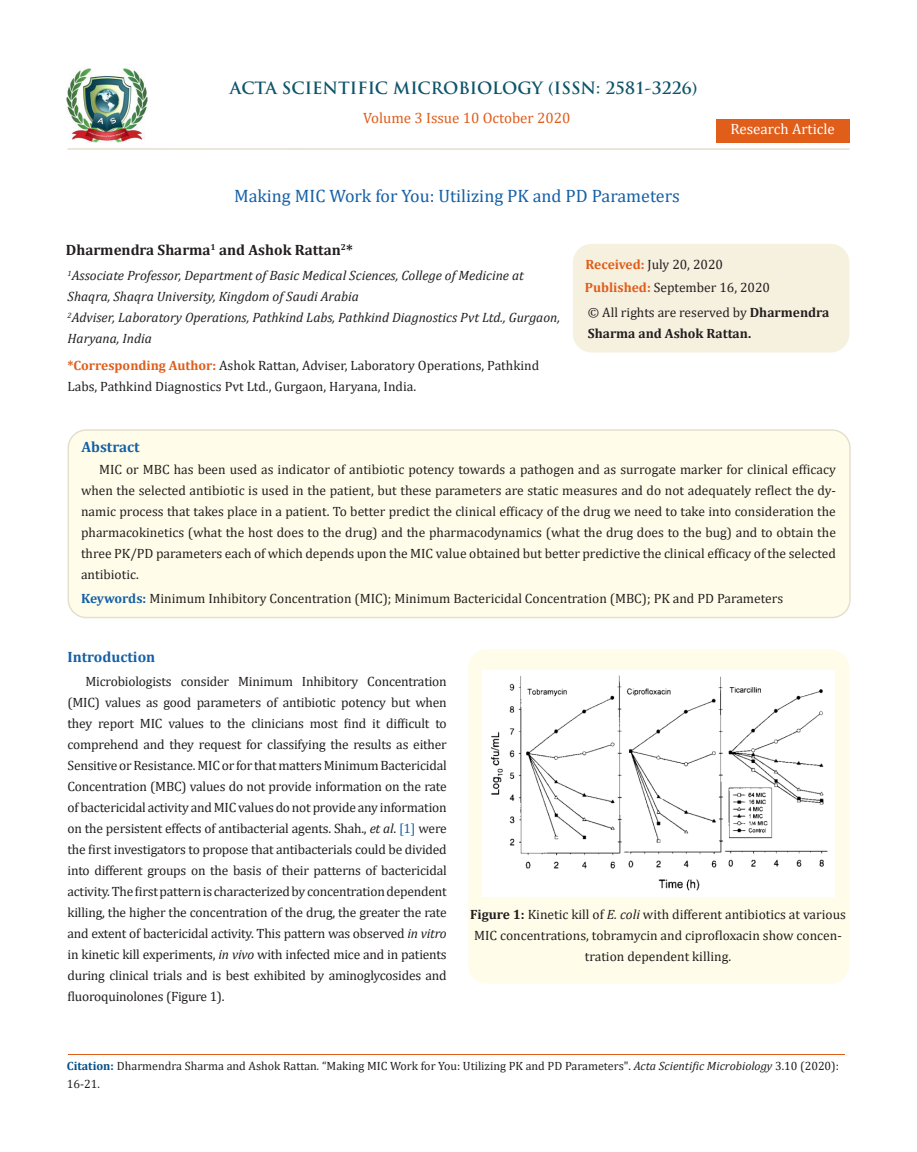
<style>
.page{position:relative;width:917px;height:1152px;background:#fff}
.page>*{position:absolute;margin:0;border:0;box-sizing:border-box;transform-origin:0 0}
.t1{font:18px "Cambria";color:#1560a6}
.t2{font:700 16.5px "Trajan Pro";color:#0e546a}
.t3{font:700 15px "Cambria";color:#231f20}
.t4{font:15px "Cambria";color:#e05d1a}
.t5{font:700 15px "Cambria";color:#1560a6}
.t6{font:15px "Cambria";color:#fff}
.Body_Text{font:13.5px/21px "Cambria";color:#231f20;text-align:justify}
.t7{font:italic 13.5px/21px "Cambria";color:#231f20}
.t8{font:700 13.5px/21px "Cambria";color:#231f20}
.t9{font:12px/18px "Cambria";color:#231f20}
.s1{font-weight:700;color:#e05d1a}
.s2{font-weight:400}
.s3{font-weight:700;color:#1560a6}
.s4{font-style:italic}
.s5{color:#1560a6}
.s6{font-weight:700}
.s7{font-weight:700;color:#035089}
</style>
<div class="page">
<img style="left:67px;top:68px;width:80px;height:74px">
<div style="left:716px;top:119px;width:133px;height:23px;background:#e05d1a"></div>
<div style="left:573px;top:245px;width:275px;height:107px;background:#f6f0df;border-radius:18px"></div>
<div style="left:573px;top:244px;width:276px;height:109px;border:2px solid #f6f0df;border-radius:18px"></div>
<div style="left:68px;top:430px;width:782px;height:188px;background:#fffde9;border-radius:18px"></div>
<div style="left:68px;top:429px;width:782px;height:189px;border:2px solid #e5dfce;border-radius:18px"></div>
<div style="left:468px;top:650px;width:381px;height:334px;background:#fffde9;border-radius:18px"></div>
<img style="left:483px;top:670px;width:351px;height:227px">
<hr style="left:68px;top:1054px;width:776px;height:1px;background:#e05d1a">
<hr style="left:67px;top:148px;width:782px;height:2px;background:#e5dfce">
<p class="t2" style="left:230px;top:77px;width:469px">ACTA SCIENTIFIC MICROBIOLOGY (ISSN: 2581-3226)</p>
<p class="t4" style="left:363px;top:109px;width:209px">Volume 3 Issue 10 October 2020</p>
<p class="t6" style="left:730px;top:120px;width:106px">Research Article</p>
<p class="t1" style="left:234px;top:185px;width:447px">Making MIC Work for You: Utilizing PK and PD Parameters</p>
<p class="t3" style="left:66px;top:239px;width:288px">Dharmendra Sharma<sup>1</sup> and Ashok Rattan<sup>2</sup>*</p>
<p class="t7" style="left:68px;top:265px;width:458px"><sup>1</sup>Associate Professor, Department of Basic Medical Sciences, College of Medicine at<br>Shaqra, Shaqra University, Kingdom of Saudi Arabia</p>
<p class="t7" style="left:68px;top:307px;width:494px"><sup>2</sup>Adviser, Laboratory Operations, Pathkind Labs, Pathkind Diagnostics Pvt Ltd., Gurgaon,<br>Haryana, India</p>
<p class="Body_Text" style="left:67px;top:355px;width:473px"><span class="s1">*Corresponding Author:</span> Ashok Rattan, Adviser, Laboratory Operations, Pathkind<br>Labs, Pathkind Diagnostics Pvt Ltd., Gurgaon, Haryana, India.</p>
<p class="Body_Text" style="left:585px;top:254px;width:139px"><span class="s1">Received:</span> July 20, 2020</p>
<p class="Body_Text" style="left:584px;top:277px;width:187px"><span class="s1">Published:</span> September 16, 2020</p>
<p class="t8" style="left:587px;top:302px;width:243px"><span class="s2">© All rights are reserved by</span> Dharmendra<br>Sharma and Ashok Rattan.</p>
<p class="t5" style="left:81px;top:436px;width:60px">Abstract</p>
<p class="Body_Text" style="left:81px;top:459px;width:756px;text-indent:18px">MIC or MBC has been used as indicator of antibiotic potency towards a pathogen and as surrogate marker for clinical efficacy when the selected antibiotic is used in the patient, but these parameters are static measures and do not adequately reflect the dy&shy;namic process that takes place in a patient. To better predict the clinical efficacy of the drug we need to take into consideration the pharmacokinetics (what the host does to the drug) and the pharmacodynamics (what the drug does to the bug) and to obtain the three PK/PD parameters each of which depends upon the MIC value obtained but better predictive the clinical efficacy of the selected antibiotic.</p>
<p class="Body_Text" style="left:81px;top:588px;width:703px"><span class="s3">Keywords:</span> Minimum Inhibitory Concentration (MIC); Minimum Bactericidal Concentration (MBC); PK and PD Parameters</p>
<p class="t5" style="left:67px;top:647px;width:89px">Introduction</p>
<p class="Body_Text" style="left:67px;top:671px;width:381px;text-indent:18px">Microbiologists consider Minimum Inhibitory Concentration (MIC) values as good parameters of antibiotic potency but when they report MIC values to the clinicians most find it difficult to comprehend and they request for classifying the results as either Sensitive or Resistance. MIC or for that matters Minimum Bactericidal Concentration (MBC) values do not provide information on the rate of bactericidal activity and MIC values do not provide any information on the persistent effects of antibacterial agents. Shah., <span class="s4">et al</span>. <span class="s5">[1]</span> were the first investigators to propose that antibacterials could be divided into different groups on the basis of their patterns of bactericidal activity. The first pattern is characterized by concentration dependent killing, the higher the concentration of the drug, the greater the rate and extent of bactericidal activity. This pattern was observed <span class="s4">in vitro </span>in kinetic kill experiments, <span class="s4">in vivo</span> with infected mice and in patients during clinical trials and is best exhibited by aminoglycosides and fluoroquinolones (Figure 1).</p>
<p class="Body_Text" style="left:470px;top:904px;width:377px;text-align:center"><span class="s6">Figure 1:</span> Kinetic kill of <span class="s4">E. coli</span> with different antibiotics at various<br>MIC concentrations, tobramycin and ciprofloxacin show concen&shy;tration dependent killing.</p>
<p class="t9" style="left:67px;top:1056px;width:773px"><span class="s7">Citation:</span> Dharmendra Sharma and Ashok Rattan<span class="s4">.</span> “Making MIC Work for You: Utilizing PK and PD Parameters". <span class="s4">Acta Scientific Microbiology</span> 3.10 (2020):<br>16-21.</p>
</div>
